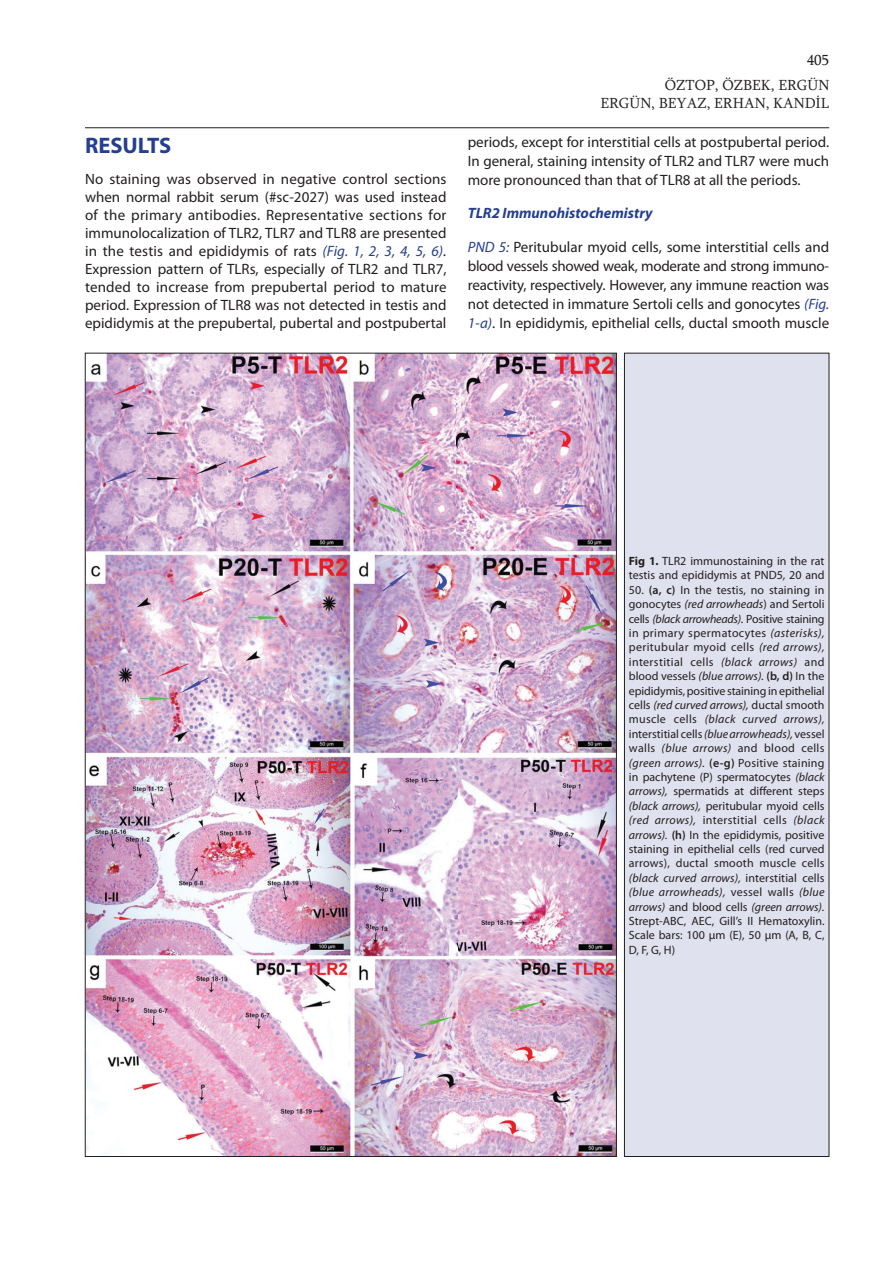
<style>
.page{position:relative;width:893px;height:1263px;background:#fff}
.page>*{position:absolute;margin:0;border:0;box-sizing:border-box;transform-origin:0 0}
.t1{font:700 22.5px "Myriad Pro";color:#253f8e}
.t2{font:15px/18px "Myriad Pro";color:#231f20;text-align:justify}
.t3{font:15px/25px "Sylfaen";color:#231f20;text-align:right}
.t4{font:italic 700 15px "Myriad Pro";color:#253f8e}
.t5{font:12px/14.4px "Myriad Pro";color:#231f20}
.s1{font-style:italic;color:#253f8e}
.s2{font-style:italic}
.s3{font-weight:700}
.s4{font-weight:600}
</style>
<div class="page">
<hr style="left:85px;top:127px;width:744px;height:1px;background:#231f20">
<img style="left:87px;top:355px;width:528px;height:800px">
<div style="left:624px;top:353px;width:205px;height:803px;background:#e0e1ee"></div>
<div style="left:624px;top:353px;width:205px;height:804px;border:1px solid #231f20"></div>
<h1 class="t1" style="left:85px;top:133px;width:88px">RESULTS</h1>
<p class="t2" style="left:85px;top:169px;width:363px">No staining was observed in negative control sections when normal rabbit serum (#sc-2027) was used instead of the primary antibodies. Representative sections for immunolocalization of TLR2, TLR7 and TLR8 are presented in the testis and epididymis of rats <span class="s1">(Fig. 1, 2, 3, 4, 5, 6)</span><span class="s2">.<br></span>Expression pattern of TLRs, especially of TLR2 and TLR7, tended to increase from prepubertal period to mature period. Expression of TLR8 was not detected in testis and epididymis at the prepubertal, pubertal and postpubertal</p>
<p class="t3" style="left:665px;top:47px;width:166px">405<br>ÖZTOP, ÖZBEK, ERGÜN</p>
<p class="t3" style="left:600px;top:90px;width:230px">ERGÜN, BEYAZ, ERHAN, KANDİL</p>
<p class="t2" style="left:468px;top:133px;width:363px;line-height:18.8px">periods, except for interstitial cells at postpubertal period.<br>In general, staining intensity of TLR2 and TLR7 were much more pronounced than that of TLR8 at all the periods.</p>
<p class="t4" style="left:468px;top:204px;width:186px">TLR2 Immunohistochemistry</p>
<p class="t2" style="left:468px;top:238px;width:363px;line-height:18.9px"><span class="s1">PND 5:</span> Peritubular myoid cells, some interstitial cells and blood vessels showed weak, moderate and strong immuno&shy;reactivity, respectively. However, any immune reaction was not detected in immature Sertoli cells and gonocytes <span class="s1">(Fig.<br>1-a)</span>. In epididymis, epithelial cells, ductal smooth muscle</p>
<p class="t5" style="left:629px;top:553px;width:197px"><span class="s3">Fig 1.</span> TLR2 immunostaining in the rat testis and epididymis at PND5, 20 and</p>
<p class="t5" style="left:629px;top:582px;width:197px;text-align:justify">50. <span class="s4">(a, c)</span> In the testis, no staining in gonocytes <span class="s2">(red arrowheads</span>) and Sertoli cells <span class="s2">(black arrowheads).</span> Positive staining in primary spermatocytes <span class="s2">(asterisks), </span>peritubular myoid cells <span class="s2">(red arrows), </span>interstitial cells <span class="s2">(black arrows)</span> and blood vessels <span class="s2">(blue arrows).</span> <span class="s4">(b, d)</span> In the epididymis, positive staining in epithelial cells <span class="s2">(red curved arrows),</span> ductal smooth muscle cells <span class="s2">(black curved arrows), </span>interstitial cells <span class="s2">(blue arrowheads),</span> vessel walls <span class="s2">(blue arrows)</span> and blood cells <span class="s2">(green arrows).</span> <span class="s4">(e-g)</span> Positive staining in pachytene (P) spermatocytes <span class="s2">(black arrows),</span> spermatids at different steps <span class="s2">(black arrows),</span> peritubular myoid cells <span class="s2">(red arrows),</span> interstitial cells <span class="s2">(black arrows).</span> <span class="s4">(h)</span> In the epididymis, positive staining in epithelial cells (red curved arrows), ductal smooth muscle cells <span class="s2">(black curved arrows),</span> interstitial cells <span class="s2">(blue arrowheads),</span> vessel walls <span class="s2">(blue arrows)</span> and blood cells <span class="s2">(green arrows).<br></span>Strept-ABC, AEC, Gill’s II Hematoxylin.<br>Scale bars: 100 µm (E), 50 µm (A, B, C, D, F, G, H)</p>
</div>
